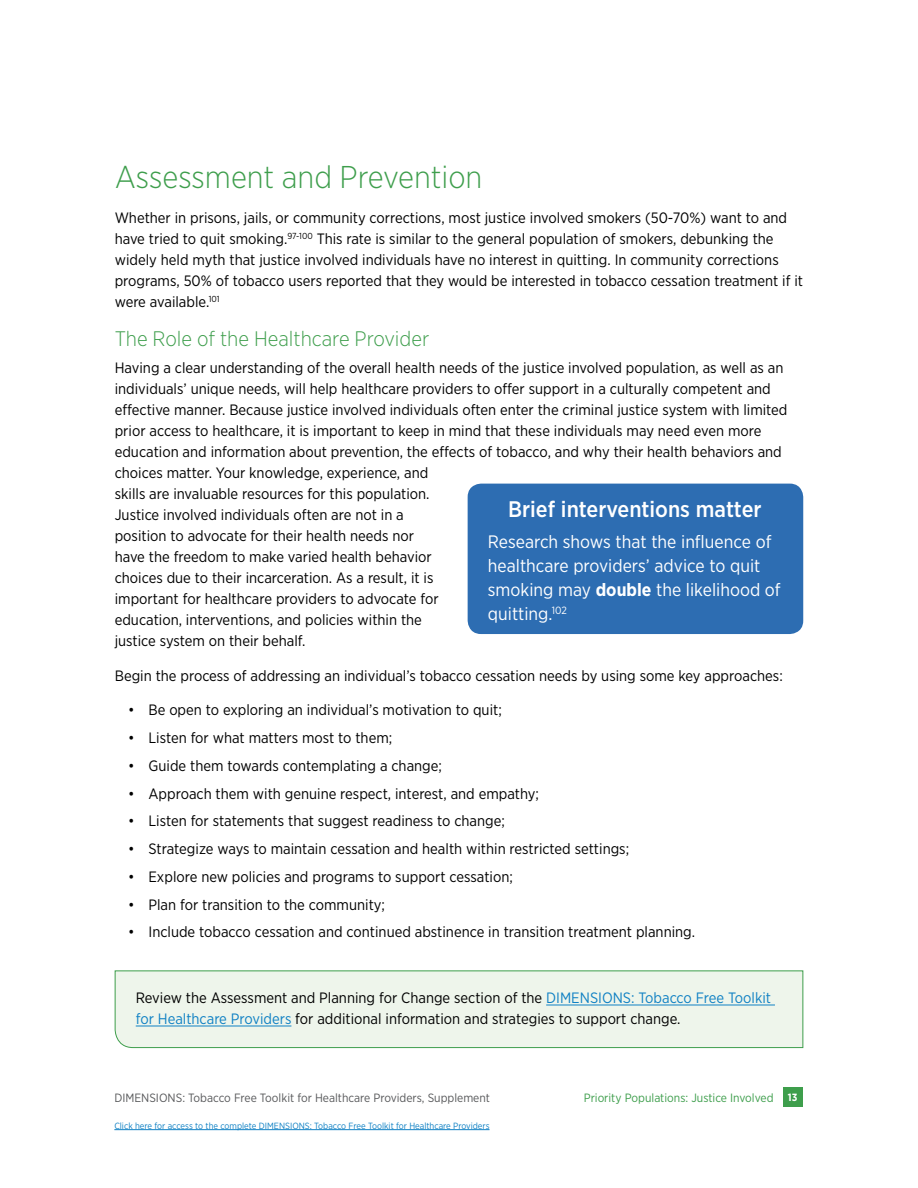
<style>
.page{position:relative;width:918px;height:1188px;background:#fff}
.page>*{position:absolute;margin:0;border:0;box-sizing:border-box;transform-origin:0 0}
.t1{font:300 31.5px "Gotham Narrow";color:#3e9e4c}
.t2{font:500 22.5px "Gotham Narrow";color:#fff}
.t3{font:300 21px "Gotham Narrow";color:#3e9e4c}
.t4{font:18px/24px "Gotham Narrow";color:#fff}
.t5{font:15px/21px "Gotham Narrow";color:#000}
.t6{font:12px "Gotham Narrow";color:#58595b}
.t7{font:12px "Gotham Narrow";color:#3e9e4c}
.t8{font:9px "Gotham Narrow";color:#1081c4}
.s1{font-weight:700}
.s2{color:#1081c4}
.s3{font-weight:700;font-size:10.5px;color:#fff}
</style>
<div class="page">
<div style="left:783px;top:1088px;width:19px;height:19px;background:#3e9e4c"></div>
<hr style="left:114px;top:1129px;width:376px;height:1px;background:#1081c4">
<div style="left:468px;top:484px;width:335px;height:150px;background:#2d6db2;border-radius:14px"></div>
<div style="left:114px;top:970px;width:690px;height:78px;background:#eef5eb"></div>
<h1 class="t1" style="left:115px;top:158px;width:369px">Assessment and Prevention</h1>
<p class="t5" style="left:115px;top:207px;width:690px">Whether in prisons, jails, or community corrections, most justice involved smokers (50-70%) want to and have tried to quit smoking.<sup>97-100</sup> This rate is similar to the general population of smokers, debunking the widely held myth that justice involved individuals have no interest in quitting. In community corrections programs, 50% of tobacco users reported that they would be interested in tobacco cessation treatment if it were available.<sup>101</sup></p>
<h3 class="t3" style="left:115px;top:325px;width:316px">The Role of the Healthcare Provider</h3>
<p class="t5" style="left:115px;top:357px;width:674px">Having a clear understanding of the overall health needs of the justice involved population, as well as an individuals’ unique needs, will help healthcare providers to offer support in a culturally competent and effective manner. Because justice involved individuals often enter the criminal justice system with limited prior access to healthcare, it is important to keep in mind that these individuals may need even more education and information about prevention, the effects of tobacco, and why their health behaviors and choices matter. Your knowledge, experience, and<br>skills are invaluable resources for this population.<br>Justice involved individuals often are not in a<br>position to advocate for their health needs nor<br>have the freedom to make varied health behavior<br>choices due to their incarceration. As a result, it is<br>important for healthcare providers to advocate for<br>education, interventions, and policies within the<br>justice system on their behalf.</p>
<p class="t5" style="left:115px;top:665px;width:670px">Begin the process of addressing an individual’s tobacco cessation needs by using some key approaches:</p>
<p class="t5" style="left:128px;top:699px;width:375px">• Be open to exploring an individual’s motivation to quit;</p>
<p class="t5" style="left:128px;top:727px;width:266px">• Listen for what matters most to them;</p>
<p class="t5" style="left:128px;top:755px;width:315px">• Guide them towards contemplating a change;</p>
<p class="t5" style="left:128px;top:783px;width:412px">• Approach them with genuine respect, interest, and empathy;</p>
<p class="t5" style="left:128px;top:810px;width:378px">• Listen for statements that suggest readiness to change;</p>
<p class="t5" style="left:128px;top:838px;width:502px">• Strategize ways to maintain cessation and health within restricted settings;</p>
<p class="t5" style="left:128px;top:866px;width:386px">• Explore new policies and programs to support cessation;</p>
<p class="t5" style="left:128px;top:894px;width:258px">• Plan for transition to the community;</p>
<p class="t5" style="left:128px;top:921px;width:568px">• Include tobacco cessation and continued abstinence in transition treatment planning.</p>
<h2 class="t2" style="left:508px;top:495px;width:255px">Brief interventions matter</h2>
<p class="t4" style="left:488px;top:529px;width:294px">Research shows that the influence of healthcare providers’ advice to quit smoking may <span class="s1">double</span> the likelihood of quitting.<sup>102</sup></p>
<p class="t5" style="left:136px;top:987px;width:637px">Review the Assessment and Planning for Change section of the <span class="s2">DIMENSIONS: Tobacco Free Toolkit for Healthcare Providers</span> for additional information and strategies to support change.</p>
<p class="t6" style="left:114px;top:1090px;width:377px">DIMENSIONS: Tobacco Free Toolkit for Healthcare Providers, Supplement</p>
<p class="t7" style="left:584px;top:1090px;width:215px">Priority Populations: Justice Involved <span class="s3">13</span></p>
<p class="t8" style="left:114px;top:1120px;width:377px">Click here for access to the complete DIMENSIONS: Tobacco Free Toolkit for Healthcare Providers</p>
</div>
